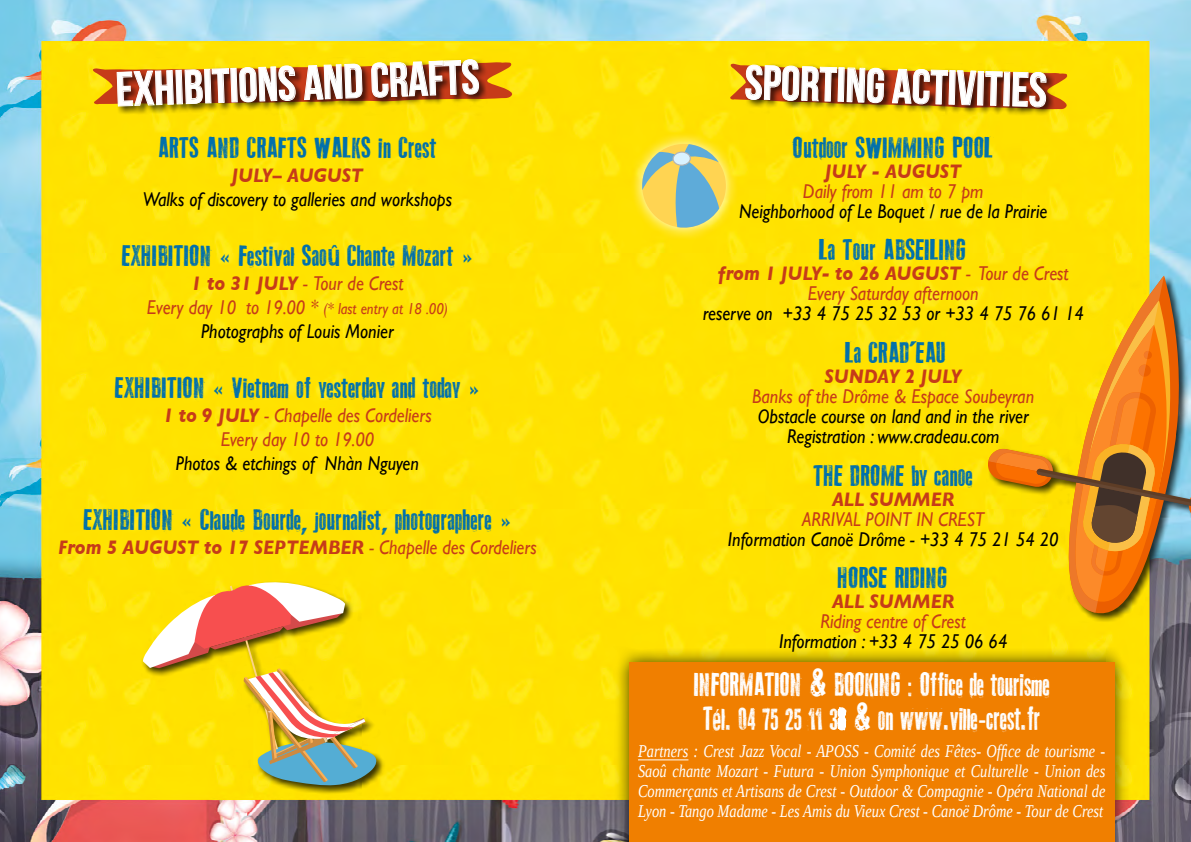
<style>
.page{position:relative;width:1191px;height:842px;background:#fff}
.page>*{position:absolute;margin:0;border:0;box-sizing:border-box;transform-origin:0 0}
.t1{font:700 48px "Bebas Neue";color:#fff}
.t2{font:36px/34px "Old Typography";letter-spacing:-.01em;color:#fff;scale:.8 1}
.t3{font:32px "Old Typography";color:#0070ab;scale:.9 1}
.t4{font:italic 20px/20px "Gill Sans";color:#000;text-align:center;scale:.9 1}
.t5{font:italic 20px/20px "Gill Sans";color:#c63b19;text-align:center;scale:.9 1}
.t6{font:italic 700 20px "Gill Sans";color:#c63b19;scale:.9 1}
.t7{font:italic 18px/20px "Liberation Serif";color:#fff;text-align:justify;scale:.8 1}
.t8{font:italic 16px "Gill Sans";color:#c63b19;scale:.9 1}
.s1{font-weight:700}
.s2{font-size:20px}
.s3{font-weight:400}
</style>
<div class="page">
<img style="left:0;top:0;width:1191px;height:842px">
<div style="left:986px;top:275px;width:205px;height:348px;background:#000;opacity:.75"></div>
<svg style="left:986px;top:276px;width:205px;height:337px;background:#deaf20"></svg>
<div style="left:613px;top:647px;width:517px;height:195px;background:#000;opacity:.75"></div>
<div style="left:629px;top:663px;width:485px;height:179px;background:#f07f00"></div>
<hr style="left:638px;top:759px;width:50px;height:1px;background:#fff">
<svg style="left:838px;top:708px;width:8px;height:22px"></svg>
<svg style="left:93px;top:11px;width:420px;height:143px;background:#ceb73b"></svg>
<div style="left:629px;top:131px;width:109px;height:110px;background:#fff;opacity:.9"></div>
<svg style="left:637px;top:0;width:430px;height:233px;background:#e2cf3c"></svg>
<div style="left:673px;top:152px;width:17px;height:13px;background:#d9f2ff;border-radius:50%"></div>
<div style="left:672px;top:151px;width:19px;height:15px;border:1px solid #b3b3b3;border-radius:50%"></div>
<div style="left:142px;top:581px;width:244px;height:214px;background:#000;opacity:.75"></div>
<svg style="left:143px;top:572px;width:234px;height:214px;background:#e9c736"></svg>
<h1 class="t1" style="left:115px;top:63px;width:365px;rotate:-2deg">Exhibitions and Crafts</h1>
<h1 class="t1" style="left:746px;top:55px;width:303px;rotate:2deg">SPORTING ACTIVITIES</h1>
<h3 class="t3" style="left:793px;top:130px;width:224px">Outdoor SWIMMING POOL</h3>
<p class="t6" style="left:825px;top:159px;width:153px">JULY - AUGUST</p>
<p class="t5" style="left:803px;top:181px;width:202px">Daily from 11 am to 7 pm</p>
<p class="t4" style="left:739px;top:201px;width:344px">Neighborhood of Le Boquet / rue de la Prairie</p>
<h3 class="t3" style="left:819px;top:233px;width:95px">La Tour ABSEILING</h3>
<p class="t5" style="left:718px;top:264px;width:391px"><span class="s1">from 1 JULY- to 26 AUGUST</span> - Tour de Crest<br>Every Saturday afternoon</p>
<p class="t4" style="left:702px;top:304px;width:425px">reserve on +33 4 75 25 32 53 or +33 4 75 76 61 14</p>
<h3 class="t3" style="left:845px;top:335px;width:114px">La CRAD’EAU</h3>
<p class="t6" style="left:824px;top:365px;width:154px">SUNDAY 2 JULY</p>
<p class="t5" style="left:752px;top:386px;width:315px">Banks of the Drôme &amp; Espace Soubeyran</p>
<p class="t4" style="left:758px;top:406px;width:302px">Obstacle course on land and in the river<br>Registration : www.cradeau.com</p>
<h3 class="t3" style="left:813px;top:458px;width:179px">THE DROME by canoe</h3>
<p class="t6" style="left:832px;top:487px;width:138px">ALL SUMMER</p>
<p class="t5" style="left:802px;top:509px;width:204px">ARRIVAL POINT IN CREST</p>
<p class="t4" style="left:728px;top:529px;width:369px">Information Canoë Drôme - +33 4 75 21 54 20</p>
<h3 class="t3" style="left:838px;top:561px;width:103px">HORSE RIDING</h3>
<p class="t6" style="left:832px;top:590px;width:138px">ALL SUMMER</p>
<p class="t5" style="left:820px;top:612px;width:163px">Riding centre of Crest</p>
<p class="t4" style="left:779px;top:632px;width:255px">Information : +33 4 75 25 06 64</p>
<h3 class="t3" style="left:158px;top:130px;width:311px">Arts and crafts walks in Crest</h3>
<p class="t6" style="left:232px;top:163px;width:148px">JULY– AUGUST</p>
<p class="t4" style="left:143px;top:189px;width:345px">Walks of discovery to galleries and workshops</p>
<h3 class="t3" style="left:122px;top:238px;width:391px">Exhibition « Festival Saoû Chante Mozart »</h3>
<p class="t5" style="left:191px;top:273px;width:237px"><span class="s1">1 to 31 JULY</span> - Tour de Crest</p>
<p class="t8" style="left:147px;top:299px;width:336px"><span class="s2">Every day 10 to 19.00 *</span> (* last entry at 18 .00)</p>
<p class="t4" style="left:201px;top:321px;width:215px">Photographs of Louis Monier</p>
<h3 class="t3" style="left:115px;top:370px;width:406px">Exhibition « Vietnam of yesterday and today »</h3>
<p class="t5" style="left:163px;top:403px;width:300px;line-height:24px"><span class="s1">1 to 9 JULY</span> - Chapelle des Cordeliers<br>Every day 10 to 19.00</p>
<p class="t4" style="left:176px;top:453px;width:271px">Photos &amp; etchings of Nhàn Nguyen</p>
<h3 class="t3" style="left:84px;top:502px;width:476px">Exhibition « Claude Bourde, journalist, photographere »</h3>
<p class="t6" style="left:58px;top:535px;width:533px">From 5 AUGUST to 17 SEPTEMBER <span class="s3">- Chapelle des Cordeliers</span></p>
<h2 class="t2" style="left:694px;top:667px;width:447px">INFORMATION &amp; BOOKING : Office de tourisme<br>Tél. 04 75 25 11 38 &amp; on www.ville-crest.fr</h2>
<p class="t7" style="left:638px;top:741px;width:586px">Partners : Crest Jazz Vocal - APOSS - Comité des Fêtes- Office de tourisme - Saoû chante Mozart - Futura - Union Symphonique et Culturelle - Union des Commerçants et Artisans de Crest - Outdoor &amp; Compagnie - Opéra National de Lyon - Tango Madame - Les Amis du Vieux Crest - Canoë Drôme - Tour de Crest</p>
</div>
